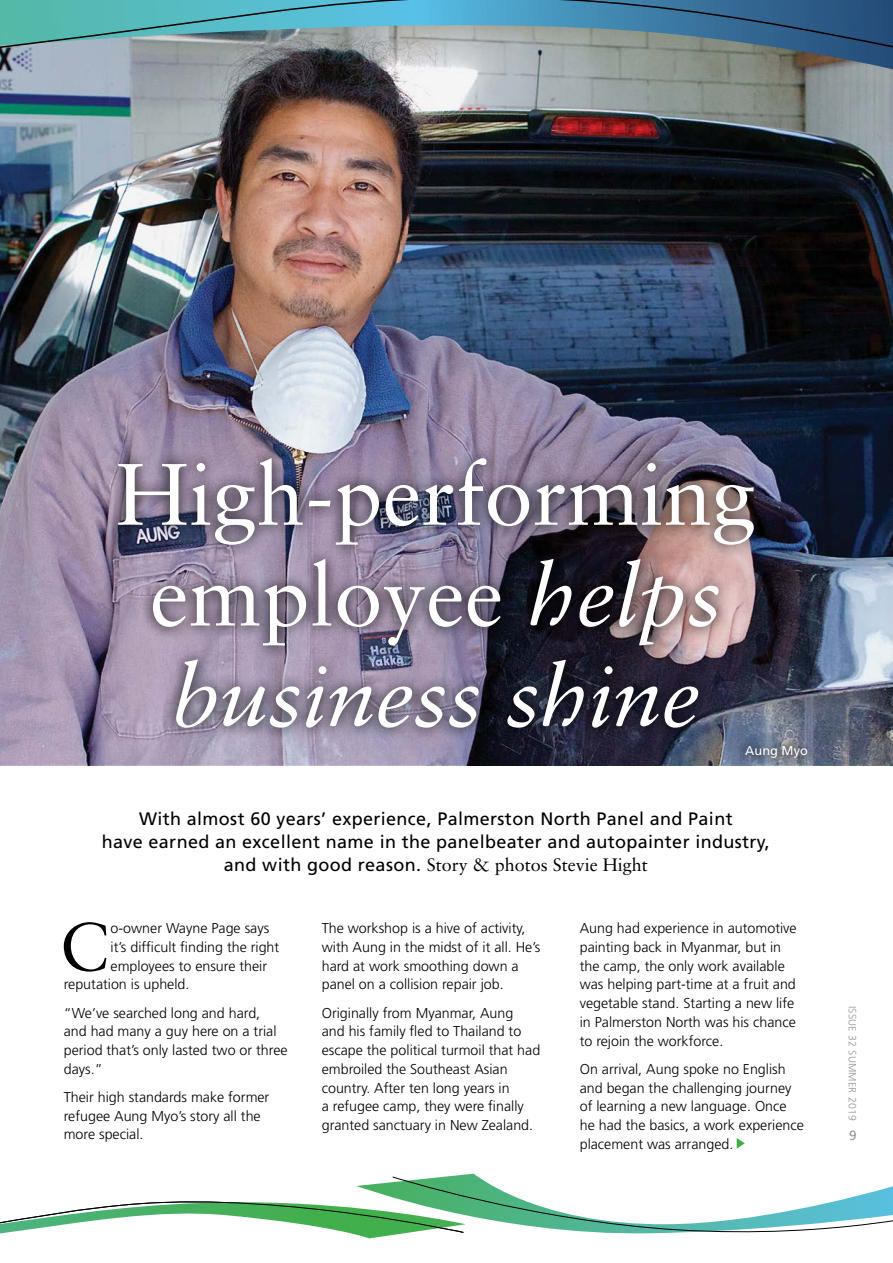
<style>
.page{position:relative;width:893px;height:1263px;background:#fff}
.page>*{position:absolute;margin:0;border:0;box-sizing:border-box;transform-origin:0 0}
.t1{font:87.3px/100.8px "Sabon MC";color:#fff;text-align:center}
.t2{font:67.95px "Sabon MC";color:#000}
.t3{font:18px/23.2px "Frutiger";letter-spacing:.02em;color:#000;text-align:center}
.t4{font:18px "Sabon MC";color:#000}
.t5{font:300 14.25px/18.8px "Frutiger";color:#000}
.t6{font:13.5px "Frutiger";color:#939598}
.t7{font:12.9px "Frutiger Roman M";color:#fff}
.t8{font:300 10.5px "Frutiger";letter-spacing:.02em;color:#939598}
.s1{font-style:italic}
.s2{font-family:"Frutiger"}
</style>
<div class="page">
<img style="left:0;top:188px;width:893px;height:577px">
<svg style="left:464px;top:1174px;width:429px;height:60px"></svg>
<svg style="left:0;top:1174px;width:464px;height:65px"></svg>
<img style="left:0;top:0;width:893px;height:188px">
<img style="left:106px;top:445px;width:661px;height:296px">
<svg style="left:737px;top:737px;width:79px;height:29px;background:#6c768a"></svg>
<svg style="left:737px;top:1138px;width:8px;height:11px"></svg>
<h1 class="t1" style="left:116px;top:443px;width:641px">High-performing employee <span class="s1">helps business shine</span></h1>
<p class="t7" style="left:745px;top:743px;width:64px">Aung Myo</p>
<p class="t3" style="left:102px;top:806px;width:670px">With almost 60 years’ experience, Palmerston North Panel and Paint<br>have earned an excellent name in the panelbeater and autopainter industry,</p>
<p class="t4" style="left:224px;top:854px;width:425px"><span class="s2">and with good reason.</span> Story &amp; photos Stevie Hight</p>
<h2 class="t2" style="left:60px;top:906px;width:51px">C</h2>
<p class="t5" style="left:111px;top:919px;width:160px">o-owner Wayne Page says</p>
<p class="t5" style="left:111px;top:937px;width:170px">it’s difficult finding the right</p>
<p class="t5" style="left:111px;top:956px;width:158px">employees to ensure their</p>
<p class="t5" style="left:64px;top:975px;width:127px">reputation is upheld.</p>
<p class="t5" style="left:64px;top:1003px;width:225px">“We’ve searched long and hard,<br>and had many a guy here on a trial period that’s only lasted two or three days.”</p>
<p class="t5" style="left:64px;top:1087px;width:207px">Their high standards make former refugee Aung Myo’s story all the more special.</p>
<p class="t5" style="left:322px;top:919px;width:220px">The workshop is a hive of activity, with Aung in the midst of it all. He’s hard at work smoothing down a panel on a collision repair job.</p>
<p class="t5" style="left:322px;top:1003px;width:220px">Originally from Myanmar, Aung<br>and his family fled to Thailand to escape the political turmoil that had embroiled the Southeast Asian country. After ten long years in<br>a refugee camp, they were finally granted sanctuary in New Zealand.</p>
<p class="t5" style="left:580px;top:919px;width:218px">Aung had experience in automotive painting back in Myanmar, but in the camp, the only work available was helping part-time at a fruit and vegetable stand. Starting a new life in Palmerston North was his chance to rejoin the workforce.</p>
<p class="t5" style="left:580px;top:1059px;width:226px">On arrival, Aung spoke no English and began the challenging journey of learning a new language. Once he had the basics, a work experience placement was arranged.</p>
<p class="t8" style="left:858px;top:1006px;width:116px;rotate:90deg">Issue 32 Summer 2019</p>
<p class="t6" style="left:849px;top:1127px;width:9px">9</p>
</div>
